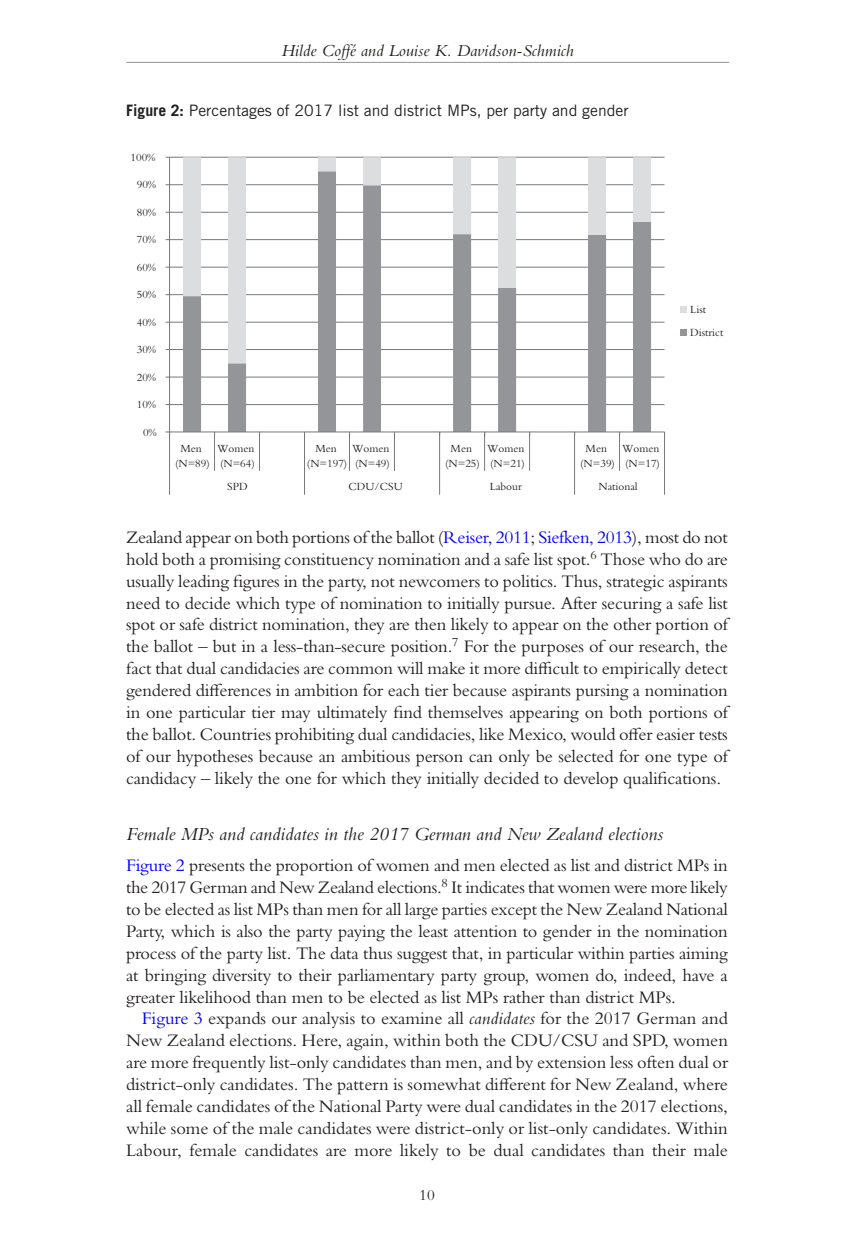
<style>
.page{position:relative;width:854px;height:1241px;background:#fff}
.page>*{position:absolute;margin:0;border:0;box-sizing:border-box;transform-origin:0 0}
.HeadB{font:italic 19.25px "Bembo MT Pro";color:#231f20}
.TextInd{font:18.38px/21.9px "Bembo MT Pro";letter-spacing:-.01em;color:#231f20;text-align:justify}
.Text{font:18.38px/21.9px "Bembo MT Pro";letter-spacing:-.01em;color:#231f20;text-align:justify}
.t1{font:italic 17.5px "Bembo MT Pro";color:#231f20}
.FigCaption{font:15.75px "Trade Gothic LT Std";color:#231f20}
.t2{font:15.75px "Bembo MT Pro";color:#231f20}
.graphic{font:11.38px/15px "Bembo";color:#231f20}
.s1{font-weight:700}
.s2{color:#00f}
.s3{font-style:italic}
</style>
<div class="page">
<hr style="left:126px;top:62px;width:603px;height:1px;background:#939598">
<hr style="left:169px;top:404px;width:495px;height:1px;background:#76787b">
<hr style="left:169px;top:377px;width:495px;height:1px;background:#76787b">
<hr style="left:169px;top:349px;width:495px;height:1px;background:#76787b">
<hr style="left:169px;top:322px;width:495px;height:1px;background:#76787b">
<hr style="left:169px;top:294px;width:495px;height:1px;background:#76787b">
<hr style="left:169px;top:267px;width:495px;height:1px;background:#76787b">
<hr style="left:169px;top:239px;width:495px;height:1px;background:#76787b">
<hr style="left:169px;top:212px;width:495px;height:1px;background:#76787b">
<hr style="left:169px;top:184px;width:495px;height:1px;background:#76787b">
<hr style="left:169px;top:157px;width:495px;height:1px;background:#76787b">
<svg style="left:183px;top:363px;width:467px;height:68px"></svg>
<svg style="left:183px;top:157px;width:467px;height:206px"></svg>
<hr style="left:169px;top:157px;width:1px;height:275px;background:#76787b">
<hr style="left:169px;top:431px;width:495px;height:1px;background:#76787b">
<hr style="left:169px;top:432px;width:1px;height:39px;background:#76787b">
<hr style="left:214px;top:432px;width:1px;height:39px;background:#76787b">
<hr style="left:259px;top:432px;width:1px;height:39px;background:#76787b">
<hr style="left:304px;top:432px;width:1px;height:39px;background:#76787b">
<hr style="left:349px;top:432px;width:1px;height:39px;background:#76787b">
<hr style="left:394px;top:432px;width:1px;height:39px;background:#76787b">
<hr style="left:439px;top:432px;width:1px;height:39px;background:#76787b">
<hr style="left:484px;top:432px;width:1px;height:39px;background:#76787b">
<hr style="left:529px;top:432px;width:1px;height:39px;background:#76787b">
<hr style="left:574px;top:432px;width:1px;height:39px;background:#76787b">
<hr style="left:619px;top:432px;width:1px;height:39px;background:#76787b">
<hr style="left:664px;top:432px;width:1px;height:39px;background:#76787b">
<svg style="left:169px;top:471px;width:1px;height:23px"></svg>
<svg style="left:304px;top:471px;width:1px;height:23px"></svg>
<svg style="left:439px;top:471px;width:1px;height:23px"></svg>
<svg style="left:574px;top:471px;width:1px;height:23px"></svg>
<svg style="left:664px;top:471px;width:1px;height:23px"></svg>
<svg style="left:680px;top:306px;width:6px;height:6px"></svg>
<div style="left:680px;top:329px;width:6px;height:7px;background:#939598"></div>
<p class="t1" style="left:281px;top:40px;width:294px">Hilde Coffé and Louise K. Davidson-Schmich</p>
<p class="FigCaption" style="left:126px;top:101px;width:504px"><span class="s1">Figure 2:</span> Percentages of 2017 list and district MPs, per party and gender</p>
<p class="graphic" style="left:130px;top:149px;width:26px">100%</p>
<p class="graphic" style="left:137px;top:177px;width:21px">90%</p>
<p class="graphic" style="left:137px;top:204px;width:21px">80%</p>
<p class="graphic" style="left:137px;top:232px;width:21px">70%</p>
<p class="graphic" style="left:137px;top:259px;width:21px">60%</p>
<p class="graphic" style="left:137px;top:287px;width:21px">50%</p>
<p class="graphic" style="left:137px;top:314px;width:21px">40%</p>
<p class="graphic" style="left:137px;top:342px;width:21px">30%</p>
<p class="graphic" style="left:137px;top:369px;width:21px">20%</p>
<p class="graphic" style="left:137px;top:397px;width:21px">10%</p>
<p class="graphic" style="left:143px;top:424px;width:15px">0%</p>
<p class="graphic" style="left:175px;top:440px;width:36px;text-align:center">Men (N=89)</p>
<p class="graphic" style="left:217px;top:440px;width:39px">Women (N=64)</p>
<p class="graphic" style="left:307px;top:440px;width:42px;text-align:center">Men (N=197)</p>
<p class="graphic" style="left:352px;top:440px;width:39px">Women (N=49)</p>
<p class="graphic" style="left:445px;top:440px;width:36px;text-align:center">Men (N=25)</p>
<p class="graphic" style="left:487px;top:440px;width:39px">Women (N=21)</p>
<p class="graphic" style="left:580px;top:440px;width:36px;text-align:center">Men (N=39)</p>
<p class="graphic" style="left:622px;top:440px;width:39px">Women (N=17)</p>
<p class="graphic" style="left:227px;top:479px;width:22px">SPD</p>
<p class="graphic" style="left:348px;top:479px;width:56px">CDU/CSU</p>
<p class="graphic" style="left:489px;top:479px;width:34px">Labour</p>
<p class="graphic" style="left:598px;top:479px;width:41px">National</p>
<p class="graphic" style="left:690px;top:297px;width:35px;line-height:23.4px">List<br>District</p>
<p class="TextInd" style="left:126px;top:525px;width:603px">Zealand appear on both portions of the ballot (<span class="s2">Reiser, 2011</span>; <span class="s2">Siefken, 2013</span>), most do not hold both a promising constituency nomination and a safe list spot.<sup>6</sup> Those who do are usually leading figures in the party, not newcomers to politics. Thus, strategic aspirants need to decide which type of nomination to initially pursue. After securing a safe list spot or safe district nomination, they are then likely to appear on the other portion of the ballot – but in a less-than-secure position.<sup>7</sup> For the purposes of our research, the fact that dual candidacies are common will make it more difficult to empirically detect gendered differences in ambition for each tier because aspirants pursing a nomination in one particular tier may ultimately find themselves appearing on both portions of the ballot. Countries prohibiting dual candidacies, like Mexico, would offer easier tests of our hypotheses because an ambitious person can only be selected for one type of candidacy – likely the one for which they initially decided to develop qualifications.</p>
<p class="HeadB" style="left:126px;top:822px;width:538px">Female MPs and candidates in the 2017 German and New Zealand elections</p>
<p class="Text" style="left:126px;top:854px;width:603px"><span class="s2">Figure 2</span> presents the proportion of women and men elected as list and district MPs in the 2017 German and New Zealand elections.<sup>8</sup> It indicates that women were more likely to be elected as list MPs than men for all large parties except the New Zealand National Party, which is also the party paying the least attention to gender in the nomination process of the party list. The data thus suggest that, in particular within parties aiming at bringing diversity to their parliamentary party group, women do, indeed, have a greater likelihood than men to be elected as list MPs rather than district MPs.</p>
<p class="TextInd" style="left:126px;top:1007px;width:603px;text-indent:16px"><span class="s2">Figure 3</span> expands our analysis to examine all <span class="s3">candidates</span> for the 2017 German and New Zealand elections. Here, again, within both the CDU/CSU and SPD, women are more frequently list-only candidates than men, and by extension less often dual or district-only candidates. The pattern is somewhat different for New Zealand, where all female candidates of the National Party were dual candidates in the 2017 elections, while some of the male candidates were district-only or list-only candidates. Within Labour, female candidates are more likely to be dual candidates than their male</p>
<p class="t2" style="left:419px;top:1185px;width:17px">10</p>
</div>
